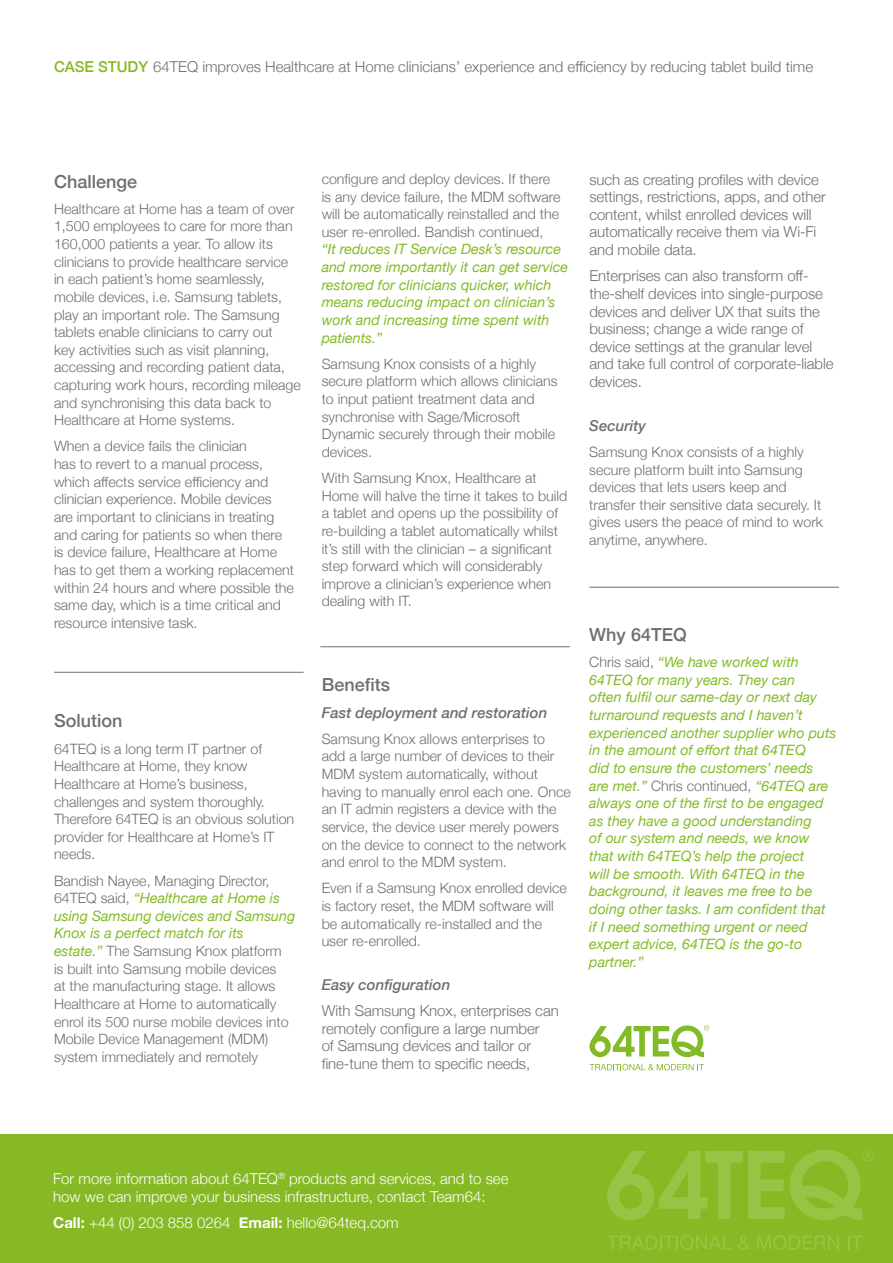
<style>
.page{position:relative;width:893px;height:1263px;background:#fff}
.page>*{position:absolute;margin:0;border:0;box-sizing:border-box;transform-origin:0 0}
.t1{font:500 18px "Helvetica Neue";color:#706f6f}
.t2{font:300 15px/17.7px "Helvetica Neue";letter-spacing:-.005em;color:#706f6f}
.t3{font:300 15px/18px "Helvetica Neue";color:#fff}
.t4{font:italic 500 15px "Helvetica Neue";color:#706f6f}
.t5{font:300 14.25px/17.7px "Helvetica Neue";color:#706f6f}
.t6{font:italic 14.25px/17.7px "Helvetica Neue";color:#83bb26}
.s1{font-weight:500;color:#87b925}
.s2{font-weight:400;font-style:italic;color:#83bb26}
.s3{font-weight:300;font-style:normal;color:#706f6f}
.s4{font-weight:700}
</style>
<div class="page">
<hr style="left:54px;top:672px;width:250px;height:1px;background:#706f6f">
<hr style="left:589px;top:587px;width:250px;height:1px;background:#706f6f">
<svg style="left:589px;top:1064px;width:115px;height:6px"></svg>
<svg style="left:589px;top:1025px;width:120px;height:32px"></svg>
<div style="left:0;top:1134px;width:893px;height:129px;background:#87b925"></div>
<svg style="left:607px;top:1235px;width:125px;height:15px"></svg>
<svg style="left:738px;top:1236px;width:12px;height:14px"></svg>
<svg style="left:757px;top:1235px;width:82px;height:15px"></svg>
<svg style="left:848px;top:1236px;width:14px;height:13px"></svg>
<svg style="left:607px;top:1149px;width:267px;height:71px"></svg>
<hr style="left:320px;top:646px;width:250px;height:1px;background:#706f6f">
<p class="t2" style="left:54px;top:56px;width:761px"><span class="s1">CASE STUDY</span> 64TEQ improves Healthcare at Home clinicians’ experience and efficiency by reducing tablet build time</p>
<p class="t1" style="left:54px;top:167px;width:85px">Challenge</p>
<p class="t5" style="left:54px;top:199px;width:248px">Healthcare at Home has a team of over 1,500 employees to care for more than 160,000 patients a year. To allow its clinicians to provide healthcare service in each patient’s home seamlessly, mobile devices, i.e. Samsung tablets, play an important role. The Samsung tablets enable clinicians to carry out<br>key activities such as visit planning, accessing and recording patient data, capturing work hours, recording mileage and synchronising this data back to Healthcare at Home systems.</p>
<p class="t5" style="left:54px;top:436px;width:241px">When a device fails the clinician<br>has to revert to a manual process, which affects service efficiency and clinician experience. Mobile devices are important to clinicians in treating and caring for patients so when there is device failure, Healthcare at Home has to get them a working replacement within 24 hours and where possible the same day, which is a time critical and resource intensive task.</p>
<p class="t1" style="left:54px;top:707px;width:70px">Solution</p>
<p class="t5" style="left:54px;top:739px;width:242px">64TEQ is a long term IT partner of<br>Healthcare at Home, they know<br>Healthcare at Home’s business, challenges and system thoroughly.<br>Therefore 64TEQ is an obvious solution provider for Healthcare at Home’s IT needs.</p>
<p class="t5" style="left:54px;top:870px;width:243px">Bandish Nayee, Managing Director, 64TEQ said, <span class="s2">“Healthcare at Home is using Samsung devices and Samsung Knox is a perfect match for its estate.”</span> The Samsung Knox platform<br>is built into Samsung mobile devices<br>at the manufacturing stage. It allows Healthcare at Home to automatically enrol its 500 nurse mobile devices into Mobile Device Management (MDM) system immediately and remotely</p>
<p class="t5" style="left:322px;top:169px;width:240px">configure and deploy devices. If there is any device failure, the MDM software will be automatically reinstalled and the user re-enrolled. Bandish continued,</p>
<p class="t6" style="left:322px;top:241px;width:248px">“It reduces IT Service Desk’s resource and more importantly it can get service restored for clinicians quicker, which means reducing impact on clinician’s work and increasing time spent with patients.”</p>
<p class="t5" style="left:322px;top:354px;width:237px">Samsung Knox consists of a highly secure platform which allows clinicians to input patient treatment data and synchronise with Sage/Microsoft<br>Dynamic securely through their mobile devices.</p>
<p class="t5" style="left:322px;top:468px;width:247px">With Samsung Knox, Healthcare at Home will halve the time it takes to build a tablet and opens up the possibility of re-building a tablet automatically whilst it’s still with the clinician – a significant step forward which will considerably improve a clinician’s experience when dealing with IT.</p>
<p class="t1" style="left:322px;top:670px;width:70px">Benefits</p>
<p class="t4" style="left:322px;top:699px;width:227px">Fast deployment and restoration</p>
<p class="t5" style="left:322px;top:729px;width:251px">Samsung Knox allows enterprises to add a large number of devices to their MDM system automatically, without having to manually enrol each one. Once an IT admin registers a device with the service, the device user merely powers on the device to connect to the network and enrol to the MDM system.</p>
<p class="t5" style="left:322px;top:878px;width:247px">Even if a Samsung Knox enrolled device is factory reset, the MDM software will be automatically re-installed and the user re-enrolled.</p>
<p class="t4" style="left:322px;top:972px;width:130px">Easy configuration</p>
<p class="t2" style="left:322px;top:1001px;width:239px">With Samsung Knox, enterprises can remotely configure a large number<br>of Samsung devices and tailor or fine-tune them to specific needs,</p>
<p class="t2" style="left:589px;top:169px;width:238px">such as creating profiles with device settings, restrictions, apps, and other content, whilst enrolled devices will automatically receive them via Wi-Fi and mobile data.</p>
<p class="t2" style="left:589px;top:266px;width:246px">Enterprises can also transform off&shy;the-shelf devices into single-purpose devices and deliver UX that suits the business; change a wide range of device settings at the granular level and take full control of corporate-liable devices.</p>
<p class="t4" style="left:589px;top:413px;width:58px">Security</p>
<p class="t5" style="left:589px;top:442px;width:235px">Samsung Knox consists of a highly secure platform built into Samsung devices that lets users keep and transfer their sensitive data securely. It gives users the peace of mind to work anytime, anywhere.</p>
<p class="t1" style="left:589px;top:620px;width:99px">Why 64TEQ</p>
<p class="t6" style="left:589px;top:654px;width:249px"><span class="s3">Chris said,</span> “We have worked with<br>64TEQ for many years. They can<br>often fulfil our same-day or next day turnaround requests and I haven’t experienced another supplier who puts in the amount of effort that 64TEQ<br>did to ensure the customers’ needs are met.” <span class="s3">Chris continued,</span> “64TEQ are always one of the first to be engaged as they have a good understanding<br>of our system and needs, we know that with 64TEQ’s help the project<br>will be smooth. With 64TEQ in the background, it leaves me free to be doing other tasks. I am confident that if I need something urgent or need expert advice, 64TEQ is the go-to partner.”</p>
<p class="t3" style="left:53px;top:1168px;width:457px">For more information about 64TEQ<sup>®</sup> products and services, and to see how we can improve your business infrastructure, contact Team64:</p>
<p class="t3" style="left:53px;top:1213px;width:347px"><span class="s4">Call:</span> +44 (0) 203 858 0264 <span class="s4">Email:</span> hello@64teq.com</p>
</div>
